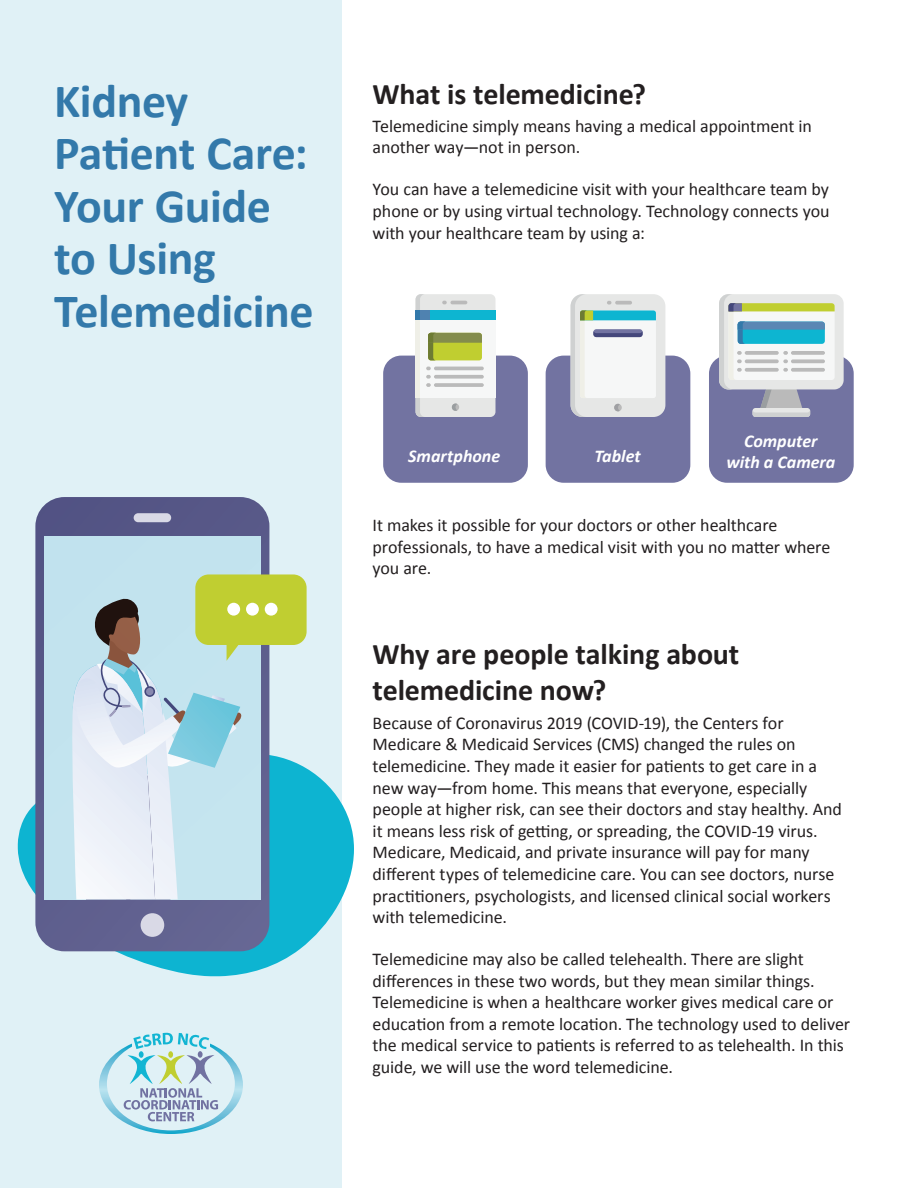
<style>
.page{position:relative;width:918px;height:1188px;background:#fff}
.page>*{position:absolute;margin:0;border:0;box-sizing:border-box;transform-origin:0 0}
.Headline1{font:700 48px/52.5px "Calibri";letter-spacing:-.01em;color:#3379aa}
.Headline1-2{font:700 30px/36px "Calibri";letter-spacing:-.005em;color:#231f20}
.Headline1-3{font:18px/21.6px "Calibri";letter-spacing:-.005em;color:#231f20}
.Headline1-4{font:italic 700 18px "Calibri";color:#fff}
</style>
<div class="page">
<div style="left:0;top:0;width:342px;height:1188px;background:#e0f1f6"></div>
<svg style="left:18px;top:769px;width:336px;height:207px"></svg>
<div style="left:383px;top:356px;width:145px;height:127px;background:#7273a1;border-radius:18px"></div>
<div style="left:546px;top:356px;width:144px;height:127px;background:#7273a1;border-radius:18px"></div>
<div style="left:709px;top:356px;width:145px;height:127px;background:#7273a1;border-radius:18px"></div>
<div style="left:719px;top:294px;width:125px;height:95px;background:#e6e7e6;border-radius:9px"></div>
<svg style="left:719px;top:294px;width:116px;height:123px"></svg>
<div style="left:416px;top:294px;width:80px;height:123px;background:#e6e7e6;border-radius:5px"></div>
<div style="left:416px;top:311px;width:80px;height:87px;background:#f6f7f7"></div>
<div style="left:416px;top:311px;width:80px;height:9px;background:#0db5d1"></div>
<hr style="left:434px;top:367px;width:50px;height:3px;background:#bababa;border-radius:2px">
<svg style="left:416px;top:294px;width:66px;height:123px"></svg>
<div style="left:571px;top:294px;width:94px;height:123px;background:#e6e7e6;border-radius:12px"></div>
<svg style="left:571px;top:294px;width:85px;height:123px"></svg>
<svg style="left:35px;top:497px;width:234px;height:454px"></svg>
<div style="left:44px;top:537px;width:217px;height:363px;background:#c2e3ee"></div>
<div style="left:134px;top:513px;width:37px;height:9px;background:#d9d9e6;border-radius:5px"></div>
<div style="left:141px;top:913px;width:23px;height:24px;background:#d9d9e6;border-radius:50%"></div>
<svg style="left:72px;top:574px;width:235px;height:325px"></svg>
<svg style="left:99px;top:1033px;width:144px;height:101px"></svg>
<p class="Headline1" style="left:54px;top:75px;width:261px">Kidney<br>Patient Care:<br>Your Guide to Using<br>Telemedicine</p>
<p class="Headline1-2" style="left:373px;top:76px;width:275px">What is telemedicine?</p>
<p class="Headline1-3" style="left:373px;top:115px;width:441px">Telemedicine simply means having a medical appointment in another way―not in person.</p>
<p class="Headline1-3" style="left:373px;top:179px;width:458px;text-align:justify">You can have a telemedicine visit with your healthcare team by phone or by using virtual technology. Technology connects you with your healthcare team by using a:</p>
<p class="Headline1-4" style="left:408px;top:444px;width:93px">Smartphone</p>
<p class="Headline1-4" style="left:594px;top:444px;width:48px">Tablet</p>
<p class="Headline1-4" style="left:744px;top:429px;width:75px">Computer</p>
<p class="Headline1-4" style="left:726px;top:451px;width:110px">with a Camera</p>
<p class="Headline1-3" style="left:373px;top:514px;width:459px">It makes it possible for your doctors or other healthcare professionals, to have a medical visit with you no matter where you are.</p>
<p class="Headline1-2" style="left:373px;top:636px;width:368px">Why are people talking about telemedicine now?</p>
<p class="Headline1-3" style="left:373px;top:712px;width:471px">Because of Coronavirus 2019 (COVID-19), the Centers for Medicare &amp; Medicaid Services (CMS) changed the rules on telemedicine. They made it easier for patients to get care in a new way—from home. This means that everyone, especially people at higher risk, can see their doctors and stay healthy. And it means less risk of getting, or spreading, the COVID-19 virus.<br>Medicare, Medicaid, and private insurance will pay for many different types of telemedicine care. You can see doctors, nurse practitioners, psychologists, and licensed clinical social workers with telemedicine.</p>
<p class="Headline1-3" style="left:373px;top:948px;width:479px">Telemedicine may also be called telehealth. There are slight differences in these two words, but they mean similar things.<br>Telemedicine is when a healthcare worker gives medical care or education from a remote location. The technology used to deliver the medical service to patients is referred to as telehealth. In this guide, we will use the word telemedicine.</p>
</div>
